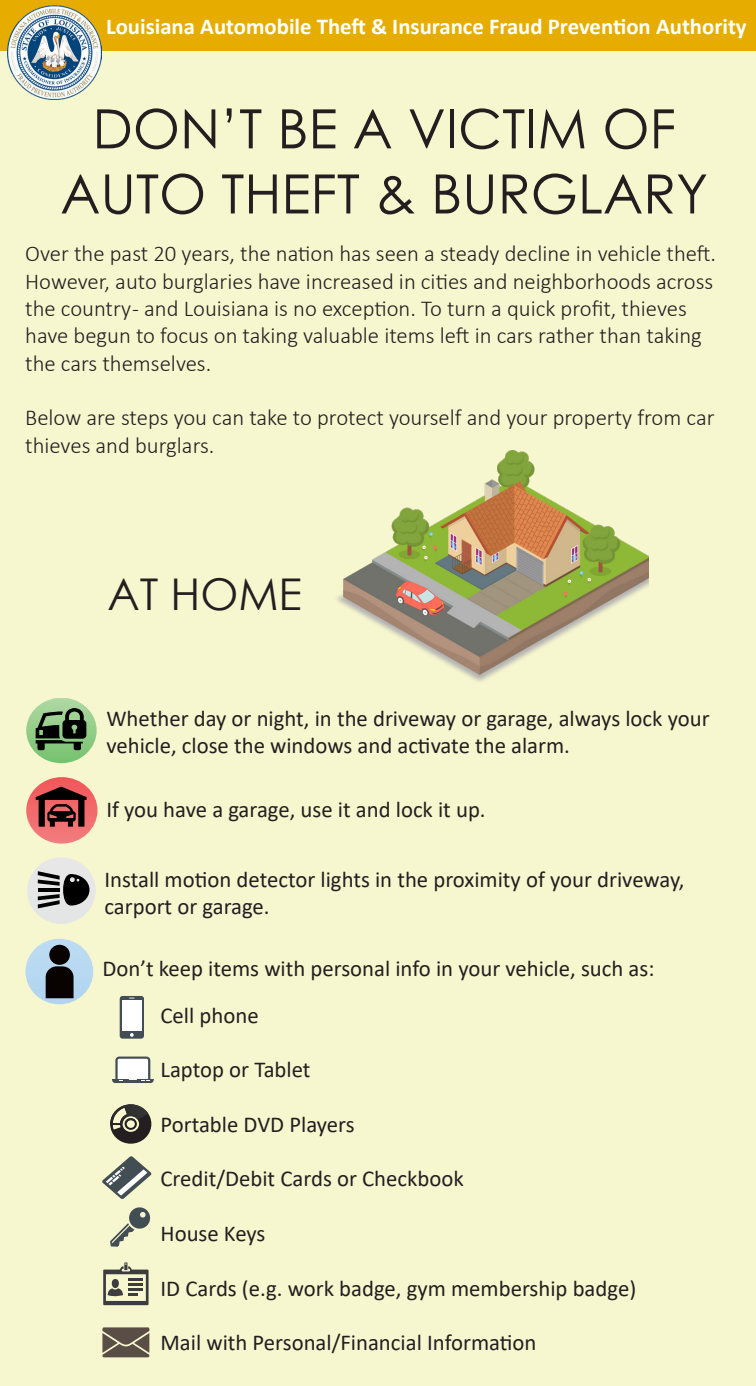
<style>
.page{position:relative;width:756px;height:1386px;background:#f7f7cf}
.page>*{position:absolute;margin:0;border:0;box-sizing:border-box;transform-origin:0 0}
.t1{font:54.25px/65.1px "Century Gothic";color:#231f20;text-align:center}
.t2{font:43.75px "Century Gothic";color:#231f20}
.Paragraph_Style_1{font:22.75px/27.3px "Calibri";color:#231f20}
.t3{font:300 22.75px/27.3px "Calibri";color:#231f20}
.t4{font:700 22.75px "Calibri";color:#fff}
</style>
<div class="page">
<svg style="left:26px;top:698px;width:71px;height:65px"></svg>
<svg style="left:26px;top:777px;width:72px;height:67px"></svg>
<svg style="left:27px;top:857px;width:69px;height:67px"></svg>
<img style="left:337px;top:451px;width:311px;height:231px">
<svg style="left:25px;top:939px;width:68px;height:65px"></svg>
<svg style="left:102px;top:1327px;width:47px;height:30px"></svg>
<div style="left:120px;top:996px;width:24px;height:43px;background:#424d54;border-radius:3px"></div>
<div style="left:122px;top:1000px;width:20px;height:31px;background:#fff"></div>
<svg style="left:130px;top:1033px;width:4px;height:4px"></svg>
<svg style="left:112px;top:1057px;width:42px;height:26px"></svg>
<svg style="left:102px;top:1156px;width:50px;height:43px"></svg>
<svg style="left:110px;top:1207px;width:41px;height:40px"></svg>
<svg style="left:103px;top:1262px;width:46px;height:43px"></svg>
<svg style="left:110px;top:1104px;width:41px;height:40px"></svg>
<div style="left:0;top:0;width:756px;height:50px;background:#e6ad00"></div>
<img style="left:7px;top:5px;width:95px;height:95px">
<p class="t4" style="left:106px;top:10px;width:642px">Louisiana Automobile Theft &amp; Insurance Fraud Prevention Authority</p>
<p class="t1" style="left:60px;top:95px;width:649px">DON’T BE A VICTIM OF<br>AUTO THEFT &amp; BURGLARY</p>
<p class="t3" style="left:25px;top:240px;width:693px">Over the past 20 years, the nation has seen a steady decline in vehicle theft.<br>However, auto burglaries have increased in cities and neighborhoods across the country - and Louisiana is no exception. To turn a quick profit, thieves have begun to focus on taking valuable items left in cars rather than taking the cars themselves.</p>
<p class="t3" style="left:25px;top:404px;width:691px">Below are steps you can take to protect yourself and your property from car thieves and burglars.</p>
<p class="t2" style="left:107px;top:564px;width:196px">AT HOME</p>
<p class="Paragraph_Style_1" style="left:106px;top:704px;width:605px">Whether day or night, in the driveway or garage, always lock your vehicle, close the windows and activate the alarm.</p>
<p class="Paragraph_Style_1" style="left:106px;top:795px;width:381px">If you have a garage, use it and lock it up.</p>
<p class="Paragraph_Style_1" style="left:105px;top:865px;width:581px">Install motion detector lights in the proximity of your driveway, carport or garage.</p>
<p class="Paragraph_Style_1" style="left:102px;top:954px;width:553px">Don’t keep items with personal info in your vehicle, such as:</p>
<p class="Paragraph_Style_1" style="left:161px;top:1001px;width:100px">Cell phone</p>
<p class="Paragraph_Style_1" style="left:161px;top:1055px;width:152px">Laptop or Tablet</p>
<p class="Paragraph_Style_1" style="left:161px;top:1110px;width:196px">Portable DVD Players</p>
<p class="Paragraph_Style_1" style="left:161px;top:1165px;width:305px">Credit/Debit Cards or Checkbook</p>
<p class="Paragraph_Style_1" style="left:161px;top:1219px;width:107px">House Keys</p>
<p class="Paragraph_Style_1" style="left:161px;top:1274px;width:477px">ID Cards (e.g. work badge, gym membership badge)</p>
<p class="Paragraph_Style_1" style="left:161px;top:1328px;width:378px">Mail with Personal/Financial Information</p>
</div>
